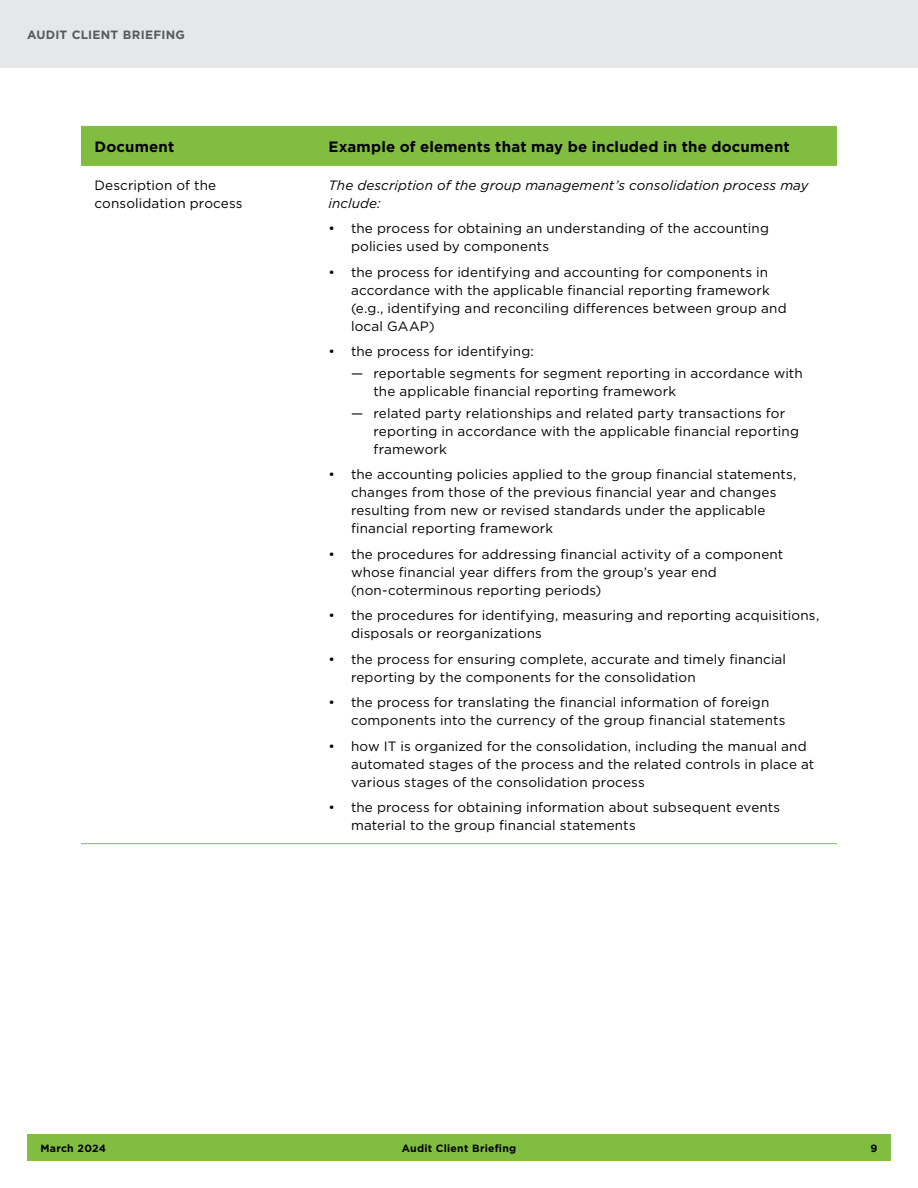
<style>
.page{position:relative;width:918px;height:1188px;background:#fff}
.page>*{position:absolute;margin:0;border:0;box-sizing:border-box;transform-origin:0 0}
.t1{font:700 15px "Gotham";letter-spacing:.01em;color:#000}
.Table_CPA_tableText-body{font:13.5px/18px "Gotham";letter-spacing:.01em;color:#000}
.Table_CPA_tableText-body-2{font:italic 13.5px/18px "Gotham";letter-spacing:.01em;color:#000}
.t2{font:700 12px "Gotham";letter-spacing:.025em;color:#58595b}
.t3{font:700 10.5px "Gotham";letter-spacing:.02em;color:#000}
</style>
<div class="page">
<div style="left:27px;top:1134px;width:864px;height:27px;background:#81bd41"></div>
<div style="left:0;top:0;width:918px;height:68px;background:#e6e7e8"></div>
<div style="left:81px;top:127px;width:756px;height:38px;background:#81bd41"></div>
<hr style="left:81px;top:126px;width:234px;height:1px;background:#81bd41">
<hr style="left:315px;top:126px;width:522px;height:1px;background:#81bd41">
<hr style="left:81px;top:165px;width:234px;height:1px;background:#81bd41">
<hr style="left:315px;top:165px;width:522px;height:1px;background:#81bd41">
<hr style="left:81px;top:843px;width:234px;height:1px;background:#81bd41">
<hr style="left:315px;top:843px;width:522px;height:1px;background:#81bd41">
<p class="t2" style="left:27px;top:26px;width:160px">Audit Client Briefing</p>
<p class="t1" style="left:95px;top:137px;width:81px">document</p>
<p class="t1" style="left:329px;top:137px;width:463px">example of elements that may be included in the document</p>
<p class="Table_CPA_tableText-body" style="left:94px;top:176px;width:150px">Description of the consolidation process</p>
<p class="Table_CPA_tableText-body-2" style="left:328px;top:176px;width:482px">The description of the group management’s consolidation process may include:</p>
<p class="Table_CPA_tableText-body" style="left:351px;top:219px;width:420px;text-indent:-23px">• the process for obtaining an understanding of the accounting policies used by components</p>
<p class="Table_CPA_tableText-body" style="left:351px;top:263px;width:437px;text-indent:-23px">• the process for identifying and accounting for components in accordance with the applicable financial reporting framework (e.g., identifying and reconciling differences between group and local GAAP)</p>
<p class="Table_CPA_tableText-body" style="left:328px;top:342px;width:207px">• the process for identifying:</p>
<p class="Table_CPA_tableText-body" style="left:374px;top:364px;width:431px;text-indent:-23px">— reportable segments for segment reporting in accordance with the applicable financial reporting framework</p>
<p class="Table_CPA_tableText-body" style="left:374px;top:404px;width:427px;text-indent:-23px">— related party relationships and related party transactions for reporting in accordance with the applicable financial reporting framework</p>
<p class="Table_CPA_tableText-body" style="left:351px;top:465px;width:447px;text-indent:-23px">• the accounting policies applied to the group financial statements, changes from those of the previous financial year and changes resulting from new or revised standards under the applicable financial reporting framework</p>
<p class="Table_CPA_tableText-body" style="left:351px;top:545px;width:434px;text-indent:-23px">• the procedures for addressing financial activity of a component whose financial year differs from the group’s year end (non-coterminous reporting periods)</p>
<p class="Table_CPA_tableText-body" style="left:351px;top:606px;width:470px;text-indent:-23px">• the procedures for identifying, measuring and reporting acquisitions, disposals or reorganizations</p>
<p class="Table_CPA_tableText-body" style="left:351px;top:650px;width:437px;text-indent:-23px">• the process for ensuring complete, accurate and timely financial reporting by the components for the consolidation</p>
<p class="Table_CPA_tableText-body" style="left:351px;top:693px;width:436px;text-indent:-23px">• the process for translating the financial information of foreign components into the currency of the group financial statements</p>
<p class="Table_CPA_tableText-body" style="left:351px;top:737px;width:465px;text-indent:-23px">• how IT is organized for the consolidation, including the manual and automated stages of the process and the related controls in place at various stages of the consolidation process</p>
<p class="Table_CPA_tableText-body" style="left:351px;top:798px;width:431px;text-indent:-23px">• the process for obtaining information about subsequent events material to the group financial statements</p>
<p class="t3" style="left:40px;top:1141px;width:67px">March 2024</p>
<p class="t3" style="left:402px;top:1141px;width:116px">Audit Client Briefing</p>
<p class="t3" style="left:871px;top:1141px;width:8px">9</p>
</div>
